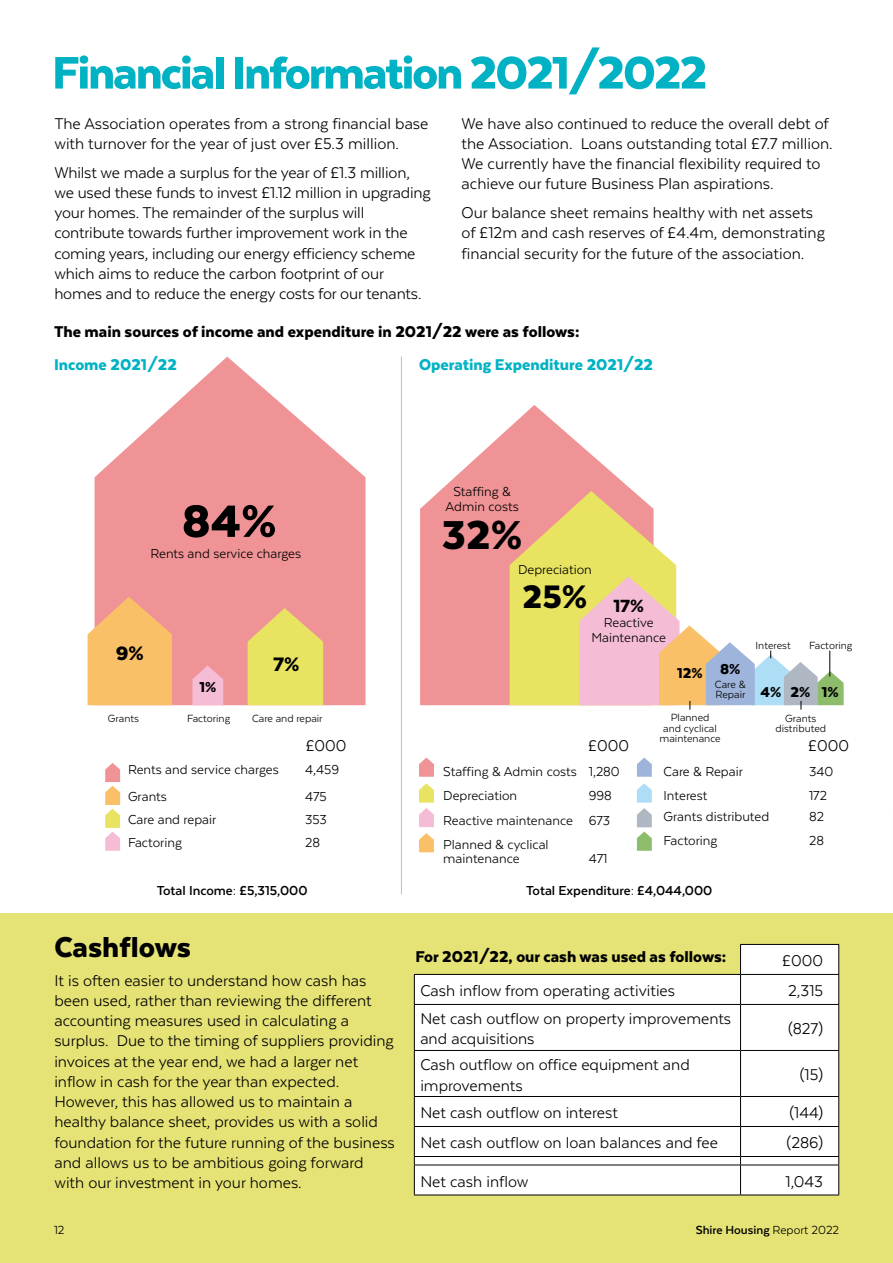
<style>
.page{position:relative;width:893px;height:1263px;background:#fff}
.page>*{position:absolute;margin:0;border:0;box-sizing:border-box;transform-origin:0 0}
.t1{font:900 52.5px "Texta";letter-spacing:-.04em;color:#00b2c3}
.t2{font:900 52.05px "Texta";color:#000}
.t3{font:900 46.5px "Texta";color:#000}
.t4{font:900 37.5px "Texta";color:#000}
.t5{font:900 33px "Texta";color:#000}
.t6{font:900 22.5px "Texta";color:#000}
.t7{font:900 20.4px "Texta";color:#000}
.t8{font:18px/20.2px "Texta";color:#000}
.t9{font:900 18px "Texta";color:#000}
.t10{font:900 18px "Texta";color:#00b2c3}
.t11{font:900 16.5px "Texta";color:#000}
.t12{font:15px/24.5px "Texta";color:#000;text-align:center}
.t13{font:700 15px "Texta";color:#000}
.t14{font:700 13.5px "Texta";color:#000}
.t15{font:13.5px "Texta";color:#000}
.t16{font:12px/10.5px "Texta";color:#000;text-align:center}
.s1{font-weight:900;font-size:16.5px}
.s2{font-weight:400}
</style>
<div class="page">
<div style="left:0;top:913px;width:893px;height:350px;background:#e6e376"></div>
<svg style="left:419px;top:757px;width:15px;height:20px"></svg>
<svg style="left:637px;top:757px;width:15px;height:20px"></svg>
<svg style="left:419px;top:783px;width:15px;height:44px"></svg>
<svg style="left:419px;top:833px;width:15px;height:19px"></svg>
<svg style="left:637px;top:783px;width:15px;height:68px"></svg>
<svg style="left:105px;top:763px;width:15px;height:88px"></svg>
<svg style="left:414px;top:945px;width:424px;height:249px;background:#fbfbf1"></svg>
<hr style="left:740px;top:944px;width:99px;height:1px;background:#000">
<hr style="left:414px;top:974px;width:326px;height:1px;background:#000">
<svg style="left:414px;top:975px;width:1px;height:29px"></svg>
<hr style="left:740px;top:974px;width:99px;height:1px;background:#000">
<svg style="left:740px;top:945px;width:1px;height:59px"></svg>
<hr style="left:414px;top:1004px;width:326px;height:1px;background:#000">
<hr style="left:414px;top:1005px;width:1px;height:45px;background:#000">
<hr style="left:740px;top:1004px;width:99px;height:1px;background:#000">
<hr style="left:740px;top:1005px;width:1px;height:45px;background:#000">
<hr style="left:414px;top:1050px;width:326px;height:1px;background:#000">
<hr style="left:414px;top:1051px;width:1px;height:45px;background:#000">
<hr style="left:740px;top:1050px;width:99px;height:1px;background:#000">
<hr style="left:740px;top:1051px;width:1px;height:45px;background:#000">
<hr style="left:414px;top:1096px;width:326px;height:1px;background:#000">
<hr style="left:740px;top:1096px;width:99px;height:1px;background:#000">
<hr style="left:414px;top:1126px;width:326px;height:1px;background:#000">
<hr style="left:740px;top:1126px;width:99px;height:1px;background:#000">
<hr style="left:414px;top:1156px;width:326px;height:1px;background:#000">
<hr style="left:740px;top:1156px;width:99px;height:1px;background:#000">
<hr style="left:414px;top:1164px;width:326px;height:1px;background:#000">
<svg style="left:414px;top:1097px;width:1px;height:97px"></svg>
<hr style="left:740px;top:1164px;width:99px;height:1px;background:#000">
<svg style="left:740px;top:1097px;width:1px;height:97px"></svg>
<svg style="left:838px;top:945px;width:1px;height:59px"></svg>
<hr style="left:838px;top:1005px;width:1px;height:45px;background:#000">
<hr style="left:838px;top:1051px;width:1px;height:45px;background:#000">
<svg style="left:838px;top:1097px;width:1px;height:97px"></svg>
<hr style="left:414px;top:1194px;width:326px;height:1px;background:#000">
<hr style="left:740px;top:1194px;width:99px;height:1px;background:#000">
<svg style="left:420px;top:405px;width:213px;height:300px;fill:#f09396"></svg>
<svg style="left:95px;top:357px;width:271px;height:348px;fill:#f09396"></svg>
<svg style="left:88px;top:597px;width:84px;height:108px;background:#f8bb71"></svg>
<svg style="left:248px;top:608px;width:75px;height:97px;background:#e9d56a"></svg>
<svg style="left:192px;top:665px;width:31px;height:40px"></svg>
<hr style="left:401px;top:357px;width:1px;height:537px;background:#f4abab">
<svg style="left:510px;top:491px;width:334px;height:219px"></svg>
<h1 class="t1" style="left:52px;top:45px;width:657px">Financial Information 2021/2022</h1>
<p class="t8" style="left:54px;top:113px;width:376px">The Association operates from a strong financial base with turnover for the year of just over £5.3 million.</p>
<p class="t8" style="left:54px;top:162px;width:378px">Whilst we made a surplus for the year of £1.3 million, we used these funds to invest £1.12 million in upgrading your homes. The remainder of the surplus will contribute towards further improvement work in the coming years, including our energy efficiency scheme which aims to reduce the carbon footprint of our homes and to reduce the energy costs for our tenants.</p>
<p class="t8" style="left:462px;top:113px;width:373px">We have also continued to reduce the overall debt of the Association. Loans outstanding total £7.7 million.<br>We currently have the financial flexibility required to achieve our future Business Plan aspirations.</p>
<p class="t8" style="left:462px;top:202px;width:365px">Our balance sheet remains healthy with net assets of £12m and cash reserves of £4.4m, demonstrating financial security for the future of the association.</p>
<p class="t9" style="left:54px;top:322px;width:527px">The main sources of income and expenditure in 2021/22 were as follows:</p>
<p class="t10" style="left:54px;top:355px;width:124px">Income 2021/22</p>
<p class="t10" style="left:419px;top:355px;width:236px">Operating Expenditure 2021/22</p>
<h2 class="t2" style="left:182px;top:494px;width:96px">84%</h2>
<p class="t12" style="left:150px;top:541px;width:152px">Rents and service charges</p>
<p class="t12" style="left:446px;top:484px;width:75px;line-height:15px">Staffing &amp;<br>Admin costs</p>
<h3 class="t3" style="left:442px;top:511px;width:82px">32%</h3>
<p class="t12" style="left:518px;top:557px;width:75px">Depreciation</p>
<h3 class="t4" style="left:523px;top:577px;width:66px">25%</h3>
<p class="t7" style="left:613px;top:595px;width:32px">17%</p>
<p class="t12" style="left:591px;top:615px;width:76px;line-height:15px">Reactive<br>Maintenance</p>
<p class="t16" style="left:809px;top:640px;width:45px">Factoring</p>
<p class="t11" style="left:822px;top:684px;width:18px">1%</p>
<p class="t16" style="left:756px;top:640px;width:37px">Interest</p>
<p class="t6" style="left:116px;top:641px;width:30px">9%</p>
<p class="t6" style="left:273px;top:652px;width:28px">7%</p>
<p class="t11" style="left:720px;top:660px;width:22px">8%</p>
<p class="t16" style="left:715px;top:679px;width:68px;text-align:left">Care &amp;<br>Repair <span class="s1">4%</span></p>
<p class="t11" style="left:677px;top:665px;width:27px">12%</p>
<p class="t16" style="left:660px;top:712px;width:63px">Planned<br>and cyclical maintenance</p>
<p class="t11" style="left:199px;top:679px;width:18px">1%</p>
<p class="t11" style="left:790px;top:684px;width:21px">2%</p>
<p class="t16" style="left:108px;top:713px;width:33px">Grants</p>
<p class="t16" style="left:187px;top:713px;width:45px">Factoring</p>
<p class="t16" style="left:252px;top:713px;width:72px">Care and repair</p>
<p class="t16" style="left:775px;top:713px;width:52px">Grants distributed</p>
<p class="t8" style="left:306px;top:735px;width:42px">£000</p>
<p class="t8" style="left:588px;top:735px;width:42px">£000</p>
<p class="t8" style="left:808px;top:735px;width:42px">£000</p>
<p class="t12" style="left:128px;top:757px;width:152px">Rents and service charges</p>
<p class="t12" style="left:305px;top:757px;width:36px">4,459</p>
<p class="t12" style="left:128px;top:784px;width:40px">Grants</p>
<p class="t12" style="left:305px;top:784px;width:23px">475</p>
<p class="t12" style="left:128px;top:807px;width:90px">Care and repair</p>
<p class="t12" style="left:305px;top:807px;width:23px">353</p>
<p class="t12" style="left:128px;top:830px;width:55px">Factoring</p>
<p class="t12" style="left:305px;top:830px;width:16px">28</p>
<p class="t13" style="left:157px;top:883px;width:152px">Total Income: £5,315,000</p>
<p class="t13" style="left:526px;top:883px;width:188px">Total Expenditure: £4,044,000</p>
<p class="t12" style="left:663px;top:759px;width:81px">Care &amp; Repair</p>
<p class="t12" style="left:809px;top:759px;width:26px">340</p>
<p class="t12" style="left:663px;top:783px;width:45px">Interest</p>
<p class="t12" style="left:809px;top:783px;width:19px">172</p>
<p class="t12" style="left:663px;top:804px;width:107px">Grants distributed</p>
<p class="t12" style="left:809px;top:804px;width:16px">82</p>
<p class="t12" style="left:663px;top:828px;width:55px">Factoring</p>
<p class="t12" style="left:809px;top:828px;width:16px">28</p>
<p class="t12" style="left:443px;top:759px;width:178px;text-align:left">Staffing &amp; Admin costs 1,280<br>Depreciation</p>
<p class="t12" style="left:443px;top:783px;width:170px;text-align:justify;text-indent:146px">998<br>Reactive maintenance 673<br>Planned &amp; cyclical</p>
<p class="t12" style="left:443px;top:846px;width:78px">maintenance</p>
<p class="t12" style="left:589px;top:846px;width:20px">471</p>
<h3 class="t5" style="left:54px;top:930px;width:138px">Cashflows</h3>
<p class="t8" style="left:54px;top:970px;width:342px">It is often easier to understand how cash has been used, rather than reviewing the different accounting measures used in calculating a surplus. Due to the timing of suppliers providing invoices at the year end, we had a larger net inflow in cash for the year than expected.<br>However, this has allowed us to maintain a healthy balance sheet, provides us with a solid foundation for the future running of the business and allows us to be ambitious going forward with our investment in your homes.</p>
<p class="t9" style="left:416px;top:947px;width:312px">For 2021/22, our cash was used as follows:</p>
<p class="t8" style="left:782px;top:950px;width:42px">£000</p>
<p class="t8" style="left:420px;top:980px;width:256px">Cash inflow from operating activities</p>
<p class="t8" style="left:788px;top:980px;width:36px">2,315</p>
<p class="t8" style="left:420px;top:1008px;width:312px">Net cash outflow on property improvements and acquisitions</p>
<p class="t8" style="left:788px;top:1019px;width:36px">(827)</p>
<p class="t8" style="left:420px;top:1054px;width:271px">Cash outflow on office equipment and improvements</p>
<p class="t8" style="left:800px;top:1065px;width:25px">(15)</p>
<p class="t8" style="left:420px;top:1103px;width:199px">Net cash outflow on interest</p>
<p class="t8" style="left:789px;top:1103px;width:35px">(144)</p>
<p class="t8" style="left:420px;top:1133px;width:299px">Net cash outflow on loan balances and fee</p>
<p class="t8" style="left:787px;top:1133px;width:38px">(286)</p>
<p class="t8" style="left:420px;top:1171px;width:110px">Net cash inflow</p>
<p class="t8" style="left:786px;top:1171px;width:39px">1,043</p>
<p class="t15" style="left:54px;top:1222px;width:12px">12</p>
<p class="t14" style="left:696px;top:1222px;width:145px">Shire Housing <span class="s2">Report 2022</span></p>
</div>
